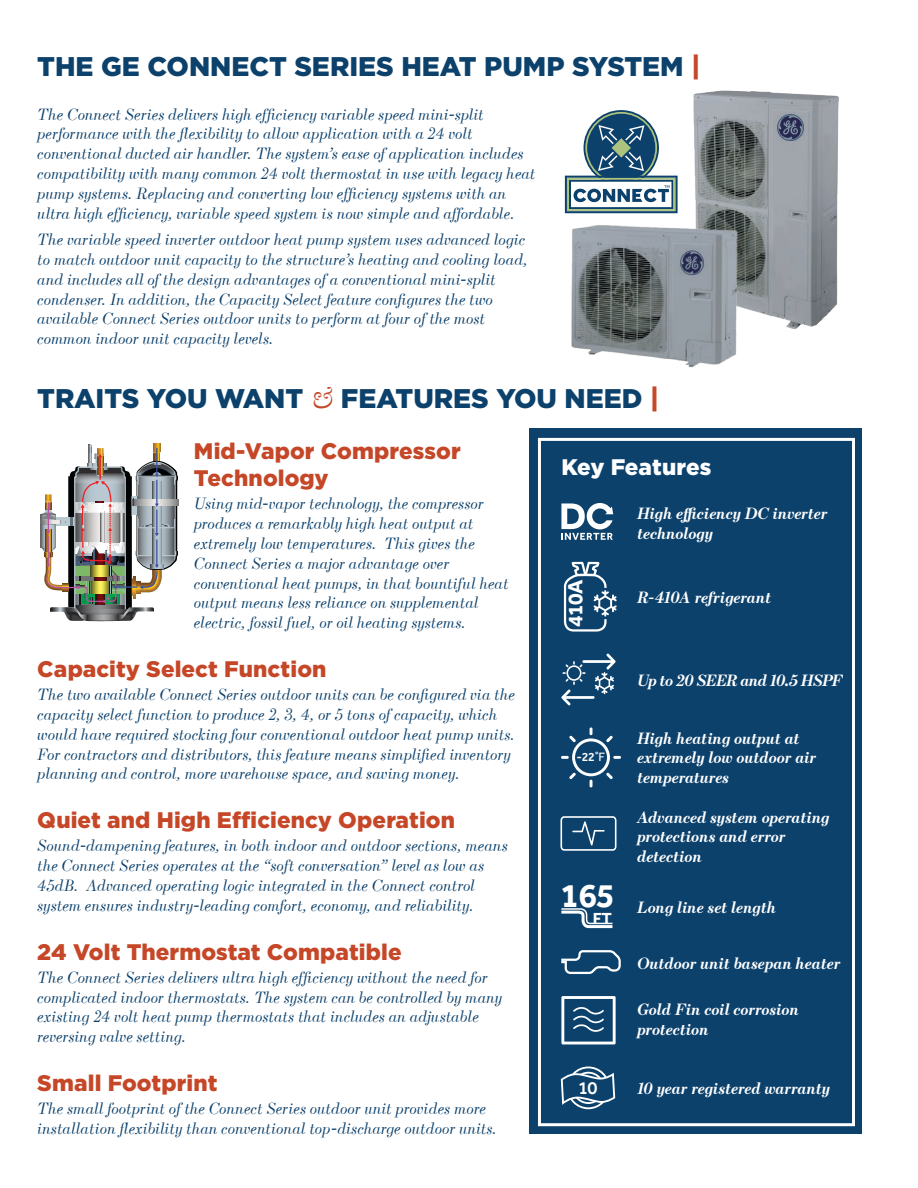
<style>
.page{position:relative;width:918px;height:1188px;background:#fff}
.page>*{position:absolute;margin:0;border:0;box-sizing:border-box;transform-origin:0 0}
.t1{font:900 27px "Gotham";color:#0c416c}
.t2{font:900 22.5px/27px "Gotham";letter-spacing:.005em;color:#c54727}
.t3{font:900 22.5px "Gotham";color:#fff}
.t4{font:700 21.3px "Effra";color:#fff}
.t5{font:500 18.3px "Effra";color:#fff}
.t6{font:700 16.65px "Effra";color:#fff}
.t7{font:italic 300 16.5px/19.8px "Escrow";color:#0c416c}
.t8{font:italic 700 16.5px/19.8px "Escrow";color:#fff}
.t9{font:italic 700 16.5px "Escrow";letter-spacing:-.045em;color:#fff}
.t10{font:500 12.45px "Effra";color:#fff}
.s1{color:#c54727}
.s2{font-family:"Escrow";font-weight:300;font-style:italic;color:#c54727}
.s3{font-weight:400}
</style>
<div class="page">
<img style="left:693px;top:90px;width:146px;height:239px">
<img style="left:571px;top:218px;width:174px;height:150px">
<svg style="left:565px;top:110px;width:113px;height:103px"></svg>
<hr style="left:40px;top:520px;width:20px;height:4px;background:#696b6e">
<svg style="left:41px;top:444px;width:137px;height:177px"></svg>
<div style="left:530px;top:429px;width:332px;height:705px;background:#0c416c"></div>
<div style="left:538px;top:438px;width:317px;height:688px;border:3px solid #fff"></div>
<svg style="left:561px;top:727px;width:60px;height:60px"></svg>
<svg style="left:560px;top:816px;width:57px;height:35px"></svg>
<div style="left:567px;top:1066px;width:43px;height:43px;border:2px solid #fff;border-radius:50%"></div>
<svg style="left:560px;top:1072px;width:56px;height:55px"></svg>
<svg style="left:561px;top:950px;width:60px;height:24px"></svg>
<svg style="left:561px;top:503px;width:52px;height:37px"></svg>
<svg style="left:561px;top:908px;width:52px;height:21px"></svg>
<svg style="left:561px;top:996px;width:55px;height:48px"></svg>
<svg style="left:563px;top:561px;width:54px;height:71px"></svg>
<svg style="left:561px;top:653px;width:55px;height:52px"></svg>
<h1 class="t1" style="left:37px;top:47px;width:665px">THE GE CONNECT SERIES HEAT PUMP SYSTEM <span class="s1">|</span></h1>
<p class="t7" style="left:37px;top:104px;width:500px">The Connect Series delivers high efficiency variable speed mini-split performance with the flexibility to allow application with a 24 volt conventional ducted air handler. The system’s ease of application includes compatibility with many common 24 volt thermostat in use with legacy heat pump systems. Replacing and converting low efficiency systems with an ultra high efficiency, variable speed system is now simple and affordable.</p>
<p class="t7" style="left:37px;top:229px;width:492px">The variable speed inverter outdoor heat pump system uses advanced logic to match outdoor unit capacity to the structure’s heating and cooling load, and includes all of the design advantages of a conventional mini-split condenser. In addition, the Capacity Select feature configures the two available Connect Series outdoor units to perform at four of the most common indoor unit capacity levels.</p>
<h1 class="t1" style="left:37px;top:379px;width:624px">TRAITS YOU WANT <span class="s2">&amp;</span> FEATURES YOU NEED <span class="s1">|</span></h1>
<h2 class="t2" style="left:194px;top:438px;width:268px">Mid-Vapor Compressor<br>Technology</h2>
<p class="t7" style="left:194px;top:494px;width:316px">Using mid-vapor technology, the compressor produces a remarkably high heat output at extremely low temperatures. This gives the Connect Series a major advantage over conventional heat pumps, in that bountiful heat output means less reliance on supplemental electric, fossil fuel, or oil heating systems.</p>
<h2 class="t2" style="left:37px;top:655px;width:291px">Capacity Select Function</h2>
<p class="t7" style="left:37px;top:684px;width:479px">The two available Connect Series outdoor units can be configured via the capacity select function to produce 2, 3, 4, or 5 tons of capacity, which would have required stocking four conventional outdoor heat pump units.<br>For contractors and distributors, this feature means simplified inventory planning and control, more warehouse space, and saving money.</p>
<h2 class="t2" style="left:37px;top:807px;width:419px">Quiet and High Efficiency Operation</h2>
<p class="t7" style="left:37px;top:836px;width:472px">Sound-dampening features, in both indoor and outdoor sections, means the Connect Series operates at the “soft conversation” level as low as 45dB. Advanced operating logic integrated in the Connect control system ensures industry-leading comfort, economy, and reliability.</p>
<h2 class="t2" style="left:37px;top:938px;width:366px">24 Volt Thermostat Compatible</h2>
<p class="t7" style="left:37px;top:967px;width:466px">The Connect Series delivers ultra high efficiency without the need for complicated indoor thermostats. The system can be controlled by many existing 24 volt heat pump thermostats that includes an adjustable reversing valve setting.</p>
<h2 class="t2" style="left:37px;top:1069px;width:182px">Small Footprint</h2>
<p class="t7" style="left:37px;top:1098px;width:461px">The small footprint of the Connect Series outdoor unit provides more installation flexibility than conventional top-discharge outdoor units.</p>
<h2 class="t3" style="left:562px;top:452px;width:151px">Key Features</h2>
<p class="t4" style="left:562px;top:627px;width:49px;rotate:-90deg">410A</p>
<p class="t10" style="left:577px;top:750px;width:30px">-22<span class="s3">˚F</span></p>
<p class="t8" style="left:637px;top:503px;width:192px">High efficiency DC inverter technology</p>
<p class="t8" style="left:637px;top:587px;width:136px">R-410A refrigerant</p>
<p class="t9" style="left:637px;top:670px;width:207px">Up to 20 SEER and 10.5 HSPF</p>
<p class="t8" style="left:637px;top:728px;width:181px">High heating output at extremely low outdoor air temperatures</p>
<p class="t8" style="left:637px;top:807px;width:194px">Advanced system operating protections and error detection</p>
<p class="t8" style="left:561px;top:897px;width:217px"><sup>165</sup> Long line set length</p>
<p class="t6" style="left:593px;top:908px;width:20px">FT</p>
<p class="t8" style="left:637px;top:953px;width:205px">Outdoor unit basepan heater</p>
<p class="t8" style="left:637px;top:999px;width:163px">Gold Fin coil corrosion protection</p>
<p class="t5" style="left:578px;top:1077px;width:21px">10</p>
<p class="t8" style="left:637px;top:1079px;width:194px">10 year registered warranty</p>
</div>
